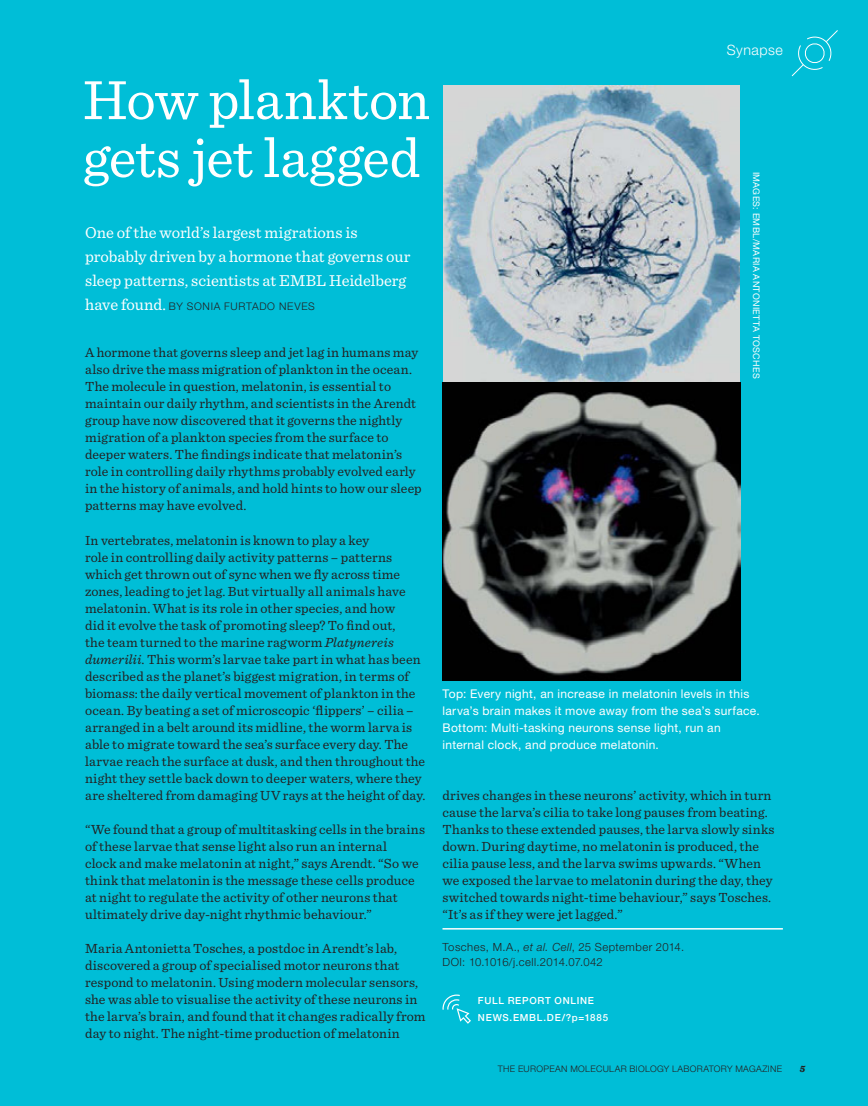
<style>
.page{position:relative;width:868px;height:1106px;background:#fff}
.page>*{position:absolute;margin:0;border:0;box-sizing:border-box;transform-origin:0 0}
.t1{font:57.9px/57.9px "Sentinel";letter-spacing:-.01em;color:#fff}
.t2{font:16.5px/24px "Sentinel";color:#fff}
.t3{font:300 14.25px "Helvetica Neue LT Std";letter-spacing:.035em;color:#fff}
.t4{font:13.8px/17px "Sentinel";letter-spacing:.01em;color:#231f20}
.t5{font:12px/17px "Helvetica Neue LT Std";letter-spacing:.03em;color:#fff}
.t6{font:300 11.25px/15px "Helvetica Neue LT Std";letter-spacing:.04em;color:#231f20}
.t7{font:300 10.5px "Helvetica Neue LT Std";letter-spacing:.07em;color:#231f20}
.t8{font:500 9.75px/17px "Helvetica Neue LT Std";letter-spacing:.075em;color:#fff}
.t9{font:italic 900 9.75px "Sentinel";color:#231f20}
.t10{font:300 9px "Helvetica Neue LT Std";letter-spacing:.04em;color:#231f20}
.t11{font:9px "Helvetica Neue LT Std";letter-spacing:.035em;color:#fff}
.s1{font-family:"Sentinel";font-weight:400;font-size:16.5px;color:#fff}
.s2{font-style:italic}
</style>
<div class="page">
<div style="left:0;top:0;width:867px;height:1106px;background:#00bed7"></div>
<img style="left:442px;top:85px;width:298px;height:595px">
<hr style="left:442px;top:928px;width:340px;height:1px;background:#fff">
<svg style="left:442px;top:994px;width:29px;height:29px"></svg>
<svg style="left:791px;top:30px;width:47px;height:47px"></svg>
<h1 class="t1" style="left:83px;top:73px;width:348px">How plankton gets jet lagged</h1>
<p class="t2" style="left:85px;top:221px;width:327px">One of the world’s largest migrations is probably driven by a hormone that governs our sleep patterns, scientists at EMBL Heidelberg</p>
<p class="t7" style="left:85px;top:303px;width:231px"><span class="s1">have found.</span> BY SONIA FURTADO NEVES</p>
<p class="t4" style="left:85px;top:345px;width:338px">A hormone that governs sleep and jet lag in humans may also drive the mass migration of plankton in the ocean.<br>The molecule in question, melatonin, is essential to maintain our daily rhythm, and scientists in the Arendt group have now discovered that it governs the nightly migration of a plankton species from the surface to deeper waters. The findings indicate that melatonin’s role in controlling daily rhythms probably evolved early in the history of animals, and hold hints to how our sleep patterns may have evolved.</p>
<p class="t4" style="left:85px;top:532px;width:342px">In vertebrates, melatonin is known to play a key<br>role in controlling daily activity patterns – patterns which get thrown out of sync when we fly across time zones, leading to jet lag. But virtually all animals have melatonin. What is its role in other species, and how<br>did it evolve the task of promoting sleep? To find out,<br>the team turned to the marine ragworm <span class="s2">Platynereis dumerilii</span>. This worm’s larvae take part in what has been described as the planet’s biggest migration, in terms of biomass: the daily vertical movement of plankton in the ocean. By beating a set of microscopic ‘flippers’ – cilia – arranged in a belt around its midline, the worm larva is able to migrate toward the sea’s surface every day. The larvae reach the surface at dusk, and then throughout the night they settle back down to deeper waters, where they are sheltered from damaging UV rays at the height of day.</p>
<p class="t4" style="left:85px;top:821px;width:341px">“We found that a group of multitasking cells in the brains of these larvae that sense light also run an internal<br>clock and make melatonin at night,” says Arendt. “So we think that melatonin is the message these cells produce at night to regulate the activity of other neurons that ultimately drive day-night rhythmic behaviour.”</p>
<p class="t4" style="left:85px;top:940px;width:342px">Maria Antonietta Tosches, a postdoc in Arendt’s lab, discovered a group of specialised motor neurons that respond to melatonin. Using modern molecular sensors, she was able to visualise the activity of these neurons in the larva’s brain, and found that it changes radically from day to night. The night-time production of melatonin</p>
<p class="t3" style="left:726px;top:45px;width:58px">Synapse</p>
<p class="t11" style="left:759px;top:172px;width:208px;rotate:90deg">IMAGES: EMBL/MARIA ANTONIETTA TOSCHES</p>
<p class="t5" style="left:442px;top:686px;width:319px">Top: Every night, an increase in melatonin levels in this larva’s brain makes it move away from the sea’s surface.<br>Bottom: Multi-tasking neurons sense light, run an internal clock, and produce melatonin.</p>
<p class="t4" style="left:442px;top:787px;width:333px">drives changes in these neurons’ activity, which in turn cause the larva’s cilia to take long pauses from beating.<br>Thanks to these extended pauses, the larva slowly sinks down. During daytime, no melatonin is produced, the cilia pause less, and the larva swims upwards. “When we exposed the larvae to melatonin during the day, they switched towards night-time behaviour,” says Tosches. “It’s as if they were jet lagged.”</p>
<p class="t6" style="left:442px;top:940px;width:243px">Tosches, M.A., <span class="s2">et al. Cell</span>, 25 September 2014.<br>DOI: 10.1016/j.cell.2014.07.042</p>
<p class="t8" style="left:478px;top:992px;width:132px">FULL REPORT ONLINE<br>NEWS.EMBL.DE/?p=1885</p>
<p class="t10" style="left:498px;top:1065px;width:286px">THE EUROPEAN MOLECULAR BIOLOGY LABORATORY MAGAZINE</p>
<p class="t9" style="left:799px;top:1065px;width:7px">5</p>
</div>
